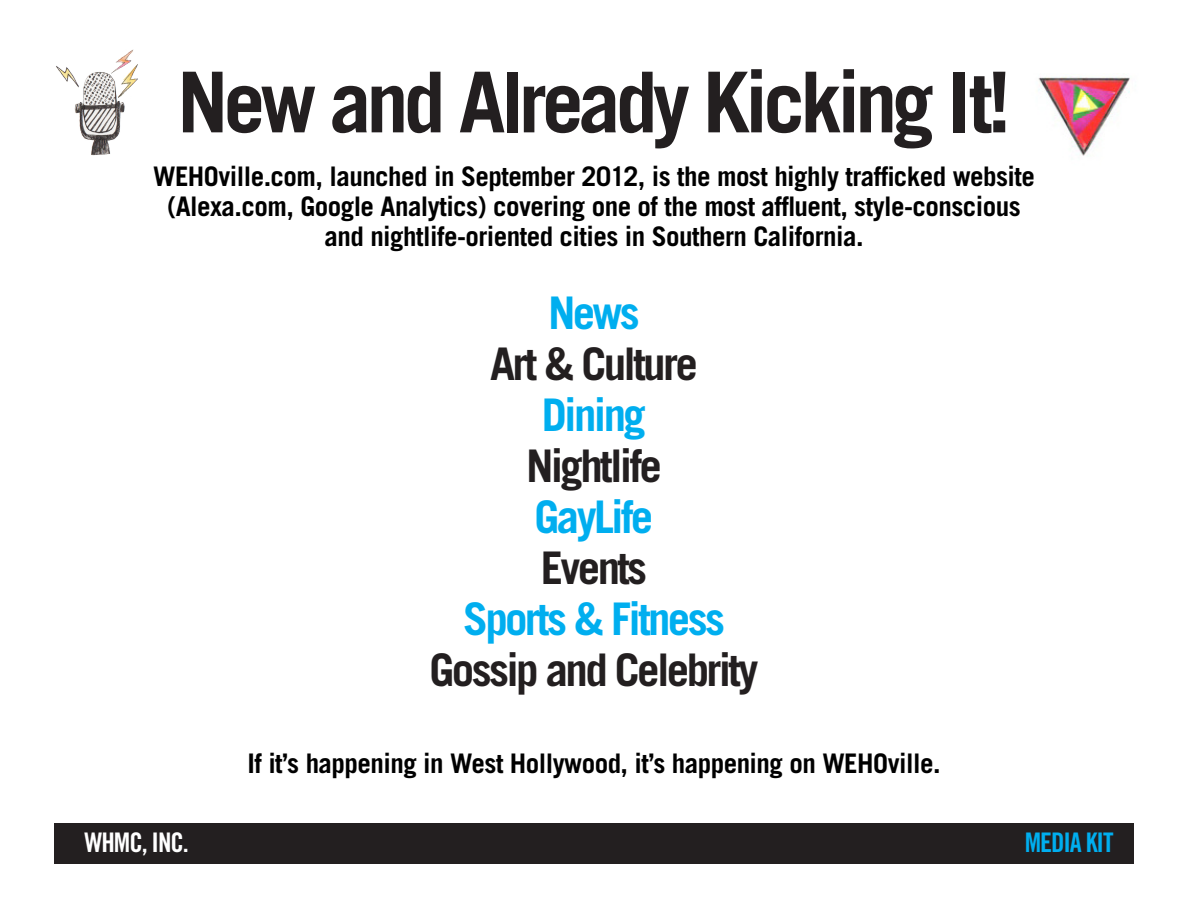
<style>
.page{position:relative;width:1188px;height:918px;background:#fff}
.page>*{position:absolute;margin:0;border:0;box-sizing:border-box;transform-origin:0 0}
.t1{font:700 84px "Trade Gothic";letter-spacing:-.06em;color:#231f20}
.t2{font:700 45px "Trade Gothic";letter-spacing:-.06em;color:#231f20}
.t3{font:700 45px "Trade Gothic";letter-spacing:-.06em;color:#00aeef}
.t4{font:700 27px/30px "Trade Gothic";letter-spacing:-.02em;color:#000;text-align:center}
.t5{font:27px "Trade Gothic Bold Cond Twenty";letter-spacing:-.04em;color:#fff}
.t6{font:27px "Trade Gothic Bold Cond Twenty";letter-spacing:-.04em;color:#00aeef}
</style>
<div class="page">
<div style="left:54px;top:823px;width:1080px;height:40px;background:#231f20"></div>
<img style="left:1038px;top:76px;width:92px;height:81px">
<img style="left:56px;top:50px;width:82px;height:105px">
<h1 class="t1" style="left:177px;top:51px;width:835px">New and Already Kicking It!</h1>
<p class="t4" style="left:153px;top:161px;width:883px">WEHOville.com, launched in September 2012, is the most highly trafficked website (Alexa.com, Google Analytics) covering one of the most affluent, style-conscious and nightlife-oriented cities in Southern California.</p>
<h2 class="t3" style="left:548px;top:285px;width:93px">News</h2>
<h2 class="t2" style="left:490px;top:336px;width:209px">Art &amp; Culture</h2>
<h2 class="t3" style="left:542px;top:387px;width:106px">Dining</h2>
<h2 class="t2" style="left:526px;top:438px;width:137px">Nightlife</h2>
<h2 class="t3" style="left:535px;top:489px;width:120px">GayLife</h2>
<h2 class="t2" style="left:541px;top:540px;width:108px">Events</h2>
<h2 class="t3" style="left:463px;top:591px;width:263px">Sports &amp; Fitness</h2>
<h2 class="t2" style="left:430px;top:642px;width:330px">Gossip and Celebrity</h2>
<p class="t4" style="left:247px;top:748px;width:695px">If it’s happening in West Hollywood, it’s happening on WEHOville.</p>
<p class="t5" style="left:85px;top:826px;width:106px">WHMC, INC.</p>
<p class="t6" style="left:1025px;top:826px;width:90px">MEDIA KIT</p>
</div>
